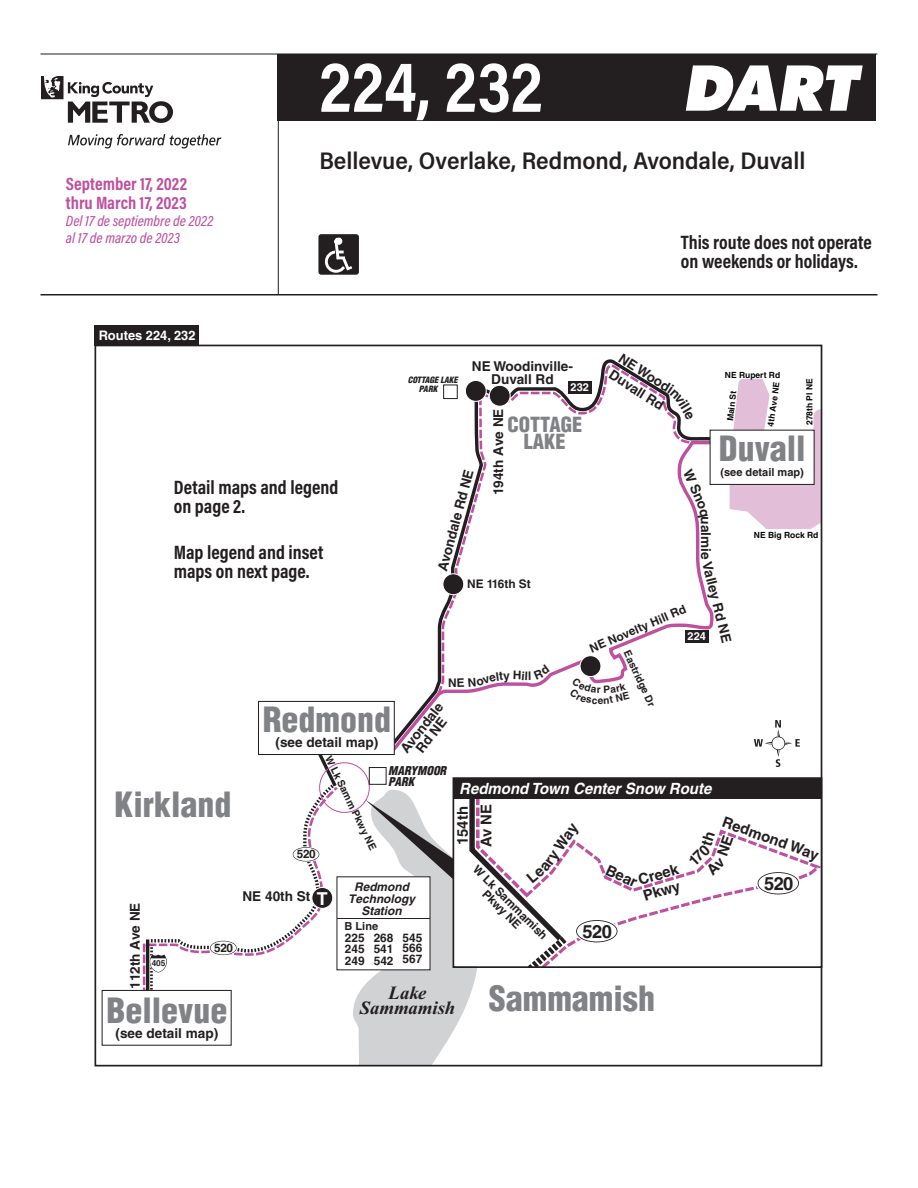
<style>
.page{position:relative;width:918px;height:1188px;background:#fff}
.page>*{position:absolute;margin:0;border:0;box-sizing:border-box;transform-origin:0 0}
.t1{font:700 72px "Acumin Pro Semi Cond";letter-spacing:.01em;color:#fff;scale:.85 1}
.t2{font:900 condensed 33.9px "Helvetica";color:#808285}
.t3{font:600 24px "Acumin Pro Semi Cond";letter-spacing:-.005em;color:#231f20}
.t4{font:900 condensed 20.4px/17px "Helvetica";color:#808285;text-align:center}
.t5{font:700 19.5px/19.5px "Acumin Pro Cond";color:#231f20}
.t6{font:italic 700 18.75px/15.3px "Times New Roman";color:#231f20;text-align:center}
.t7{font:700 18.3px "Helvetica";letter-spacing:-.03em;color:#231f20}
.t8{font:700 18px/18.8px "Acumin Pro Cond";color:#be509f}
.t9{font:700 17.85px "Helvetica";color:#fff}
.t10{font:italic 700 15.45px "Helvetica";color:#fff}
.t11{font:italic 500 15px/17.2px "Acumin Pro Cond";color:#be509f}
.t12{font:700 14.85px/23.7px "Helvetica";color:#231f20}
.t13{font:700 13.65px/13.4px "Helvetica";color:#231f20;text-align:center}
.t14{font:700 13.2px "Helvetica";color:#fff}
.t15{font:700 11.85px/11.4px "Helvetica";color:#231f20}
.t16{font:italic 700 11.85px/11.9px "Helvetica";color:#231f20;text-align:center}
.t17{font:italic 900 condensed 11.85px/11.1px "Helvetica";color:#231f20}
.t18{font:700 11.7px/11.1px "Helvetica";letter-spacing:-.03em;color:#231f20;text-align:center}
.t19{font:700 11.1px "Helvetica";color:#231f20}
.t20{font:700 11.1px "Helvetica";color:#fff}
.t21{font:700 10.2px "Helvetica";color:#231f20}
.t22{font:700 8.55px "Helvetica";color:#040503}
.t23{font:italic 900 condensed 8.55px/9.4px "Helvetica";letter-spacing:-.01em;color:#231f20}
.t24{font:700 8.25px "Helvetica";color:#231f20}
</style>
<div class="page">
<svg style="left:772px;top:409px;width:47px;height:120px"></svg>
<div style="left:95px;top:325px;width:104px;height:20px;background:#231f20"></div>
<svg style="left:389px;top:359px;width:383px;height:371px"></svg>
<svg style="left:435px;top:362px;width:269px;height:336px"></svg>
<div style="left:580px;top:656px;width:21px;height:21px;background:#231f20;border-radius:50%"></div>
<div style="left:580px;top:655px;width:21px;height:22px;border:1px solid #fff;border-radius:50%"></div>
<div style="left:685px;top:630px;width:24px;height:12px;background:#231f20"></div>
<div style="left:568px;top:381px;width:24px;height:13px;background:#231f20"></div>
<div style="left:710px;top:430px;width:105px;height:55px;background:#fff;border:1px solid #231f20"></div>
<div style="left:258px;top:701px;width:137px;height:54px;background:#fff;border:1px solid #231f20"></div>
<div style="left:102px;top:990px;width:130px;height:56px;background:#fff;border:1px solid #231f20"></div>
<svg style="left:574px;top:827px;width:249px;height:145px"></svg>
<div style="left:453px;top:778px;width:368px;height:21px;background:#231f20"></div>
<div style="left:453px;top:777px;width:369px;height:191px;border:2px solid #231f20"></div>
<svg style="left:574px;top:919px;width:45px;height:24px"></svg>
<svg style="left:576px;top:920px;width:42px;height:22px"></svg>
<div style="left:577px;top:921px;width:40px;height:21px;background:#fff;border-radius:50%"></div>
<svg style="left:756px;top:871px;width:45px;height:24px"></svg>
<svg style="left:758px;top:872px;width:41px;height:22px"></svg>
<div style="left:758px;top:873px;width:40px;height:21px;background:#fff;border-radius:50%"></div>
<div style="left:443px;top:574px;width:21px;height:21px;background:#231f20;border-radius:50%"></div>
<div style="left:442px;top:573px;width:22px;height:22px;border:1px solid #fff;border-radius:50%"></div>
<div style="left:489px;top:385px;width:21px;height:21px;background:#231f20;border-radius:50%"></div>
<div style="left:489px;top:385px;width:22px;height:22px;border:1px solid #fff;border-radius:50%"></div>
<div style="left:465px;top:380px;width:21px;height:21px;background:#231f20;border-radius:50%"></div>
<div style="left:465px;top:380px;width:22px;height:22px;border:1px solid #fff;border-radius:50%"></div>
<svg style="left:754px;top:720px;width:46px;height:47px"></svg>
<div style="left:277px;top:54px;width:599px;height:67px;background:#231f20"></div>
<svg style="left:68px;top:134px;width:153px;height:15px"></svg>
<svg style="left:42px;top:76px;width:131px;height:47px"></svg>
<hr style="left:278px;top:54px;width:1px;height:241px;background:#231f20">
<hr style="left:40px;top:294px;width:838px;height:2px;background:#231f20">
<hr style="left:40px;top:54px;width:838px;height:1px;background:#231f20">
<svg style="left:686px;top:65px;width:177px;height:46px"></svg>
<div style="left:319px;top:235px;width:39px;height:39px;background:#231f20;border-radius:2px"></div>
<div style="left:319px;top:234px;width:40px;height:41px;border:1px solid #231f20;border-radius:2px"></div>
<div style="left:325px;top:251px;width:22px;height:22px;border:3px solid #fff;border-radius:50%"></div>
<svg style="left:333px;top:238px;width:23px;height:36px"></svg>
<svg style="left:683px;top:468px;width:25px;height:56px"></svg>
<svg style="left:618px;top:359px;width:76px;height:61px"></svg>
<svg style="left:458px;top:665px;width:92px;height:22px"></svg>
<svg style="left:688px;top:831px;width:45px;height:45px"></svg>
<svg style="left:142px;top:730px;width:432px;height:336px"></svg>
<svg style="left:569px;top:677px;width:61px;height:27px"></svg>
<h1 class="t1" style="left:319px;top:36px;width:264px">224, 232</h1>
<h3 class="t8" style="left:66px;top:174px;width:123px">September 17, 2022 thru March 17, 2023</h3>
<p class="t11" style="left:66px;top:212px;width:149px">Del 17 de septiembre de 2022 al 17 de marzo de 2023</p>
<p class="t14" style="left:99px;top:327px;width:98px">Routes 224, 232</p>
<h3 class="t3" style="left:319px;top:144px;width:488px">Bellevue, Overlake, Redmond, Avondale, Duvall</h3>
<h3 class="t5" style="left:681px;top:232px;width:192px">This route does not operate on weekends or holidays.</h3>
<p class="t13" style="left:472px;top:359px;width:103px">NE Woodinville-<br>Duvall Rd</p>
<h3 class="t4" style="left:507px;top:416px;width:76px">COTTAGE<br>LAKE</h3>
<p class="t13" style="left:614px;top:367px;width:34px;rotate:33deg">Duva</p>
<p class="t22" style="left:725px;top:370px;width:57px">NE Rupert Rd</p>
<p class="t22" style="left:765px;top:425px;width:46px;rotate:-82deg">4th Ave NE</p>
<p class="t23" style="left:419px;top:375px;width:40px;text-indent:-11px">COTTAGE LAKE<br>PARK</p>
<p class="t22" style="left:804px;top:425px;width:48px;rotate:-90deg">278th Pl NE</p>
<p class="t20" style="left:571px;top:380px;width:20px">232</p>
<p class="t13" style="left:642px;top:385px;width:31px;rotate:32deg">ll Rd</p>
<p class="t22" style="left:725px;top:420px;width:32px;rotate:-84deg">Main St</p>
<p class="t13" style="left:491px;top:495px;width:88px;rotate:-90deg">194th Ave NE</p>
<h2 class="t2" style="left:719px;top:427px;width:88px">Duvall</h2>
<p class="t19" style="left:720px;top:465px;width:85px">(see detail map)</p>
<p class="t13" style="left:436px;top:569px;width:106px;rotate:-75deg">Avondale Rd NE</p>
<h3 class="t5" style="left:174px;top:477px;width:166px">Detail maps and legend on page 2.</h3>
<h3 class="t5" style="left:174px;top:542px;width:151px">Map legend and inset maps on next page.</h3>
<p class="t13" style="left:713px;top:525px;width:36px;rotate:90deg">almie</p>
<p class="t13" style="left:714px;top:560px;width:84px;rotate:76deg">Valley Rd NE</p>
<p class="t22" style="left:754px;top:529px;width:66px">NE Big Rock Rd</p>
<p class="t15" style="left:467px;top:578px;width:65px">NE 116th St</p>
<p class="t15" style="left:588px;top:643px;width:105px;rotate:-23deg">NE Novelty Hill Rd</p>
<p class="t20" style="left:688px;top:629px;width:20px">224</p>
<p class="t21" style="left:632px;top:648px;width:62px;rotate:65deg">Eastridge Dr</p>
<p class="t15" style="left:448px;top:677px;width:10px">N</p>
<p class="t21" style="left:597px;top:683px;width:5px">r</p>
<p class="t21" style="left:592px;top:694px;width:7px">c</p>
<p class="t13" style="left:398px;top:747px;width:62px;rotate:-52deg">Avondale</p>
<h2 class="t2" style="left:263px;top:698px;width:130px">Redmond</h2>
<p class="t13" style="left:276px;top:735px;width:104px">(see detail map)</p>
<p class="t13" style="left:413px;top:747px;width:42px;rotate:-52deg">Rd NE</p>
<p class="t21" style="left:334px;top:754px;width:105px;rotate:64deg">W Lk Samm Pkwy NE</p>
<p class="t17" style="left:388px;top:765px;width:59px">MARYMOOR<br>PARK</p>
<p class="t10" style="left:459px;top:779px;width:254px">Redmond Town Center Snow Route</p>
<h2 class="t2" style="left:115px;top:783px;width:119px">Kirkland</h2>
<p class="t12" style="left:451px;top:847px;width:45px;rotate:-90deg">154th<br>Av NE</p>
<p class="t12" style="left:727px;top:810px;width:103px;rotate:20deg">Redmond Way</p>
<p class="t12" style="left:533px;top:863px;width:57px;rotate:-55deg">ary Way</p>
<p class="t18" style="left:297px;top:849px;width:20px">520</p>
<p class="t12" style="left:612px;top:858px;width:35px;rotate:25deg">Bear</p>
<p class="t12" style="left:636px;top:872px;width:43px;line-height:16.6px;rotate:-17deg">Creek<br>Pkwy</p>
<h3 class="t7" style="left:583px;top:920px;width:31px">520</h3>
<p class="t18" style="left:479px;top:863px;width:102px;rotate:45deg">W Lk Sammamish<br>Pkwy NE</p>
<h3 class="t7" style="left:764px;top:872px;width:31px">520</h3>
<p class="t16" style="left:348px;top:881px;width:68px">Redmond<br>Technology<br>Station</p>
<p class="t19" style="left:344px;top:919px;width:35px">B Line</p>
<p class="t15" style="left:374px;top:932px;width:50px">268 545<br>541<br>542</p>
<p class="t13" style="left:242px;top:890px;width:69px">NE 40th St</p>
<h3 class="t9" style="left:317px;top:888px;width:12px">T</h3>
<p class="t13" style="left:128px;top:989px;width:88px;rotate:-90deg">112th Ave NE</p>
<p class="t15" style="left:345px;top:932px;width:21px;text-align:justify">225<br>245<br>249</p>
<p class="t18" style="left:214px;top:942px;width:20px">520</p>
<p class="t15" style="left:403px;top:943px;width:21px">566<br>567</p>
<p class="t24" style="left:152px;top:958px;width:15px">405</p>
<h2 class="t2" style="left:489px;top:977px;width:168px">Sammamish</h2>
<h3 class="t6" style="left:360px;top:984px;width:97px">Lake<br>Sammamish</h3>
<h2 class="t2" style="left:107px;top:989px;width:122px">Bellevue</h2>
<p class="t13" style="left:116px;top:1026px;width:104px">(see detail map)</p>
</div>
